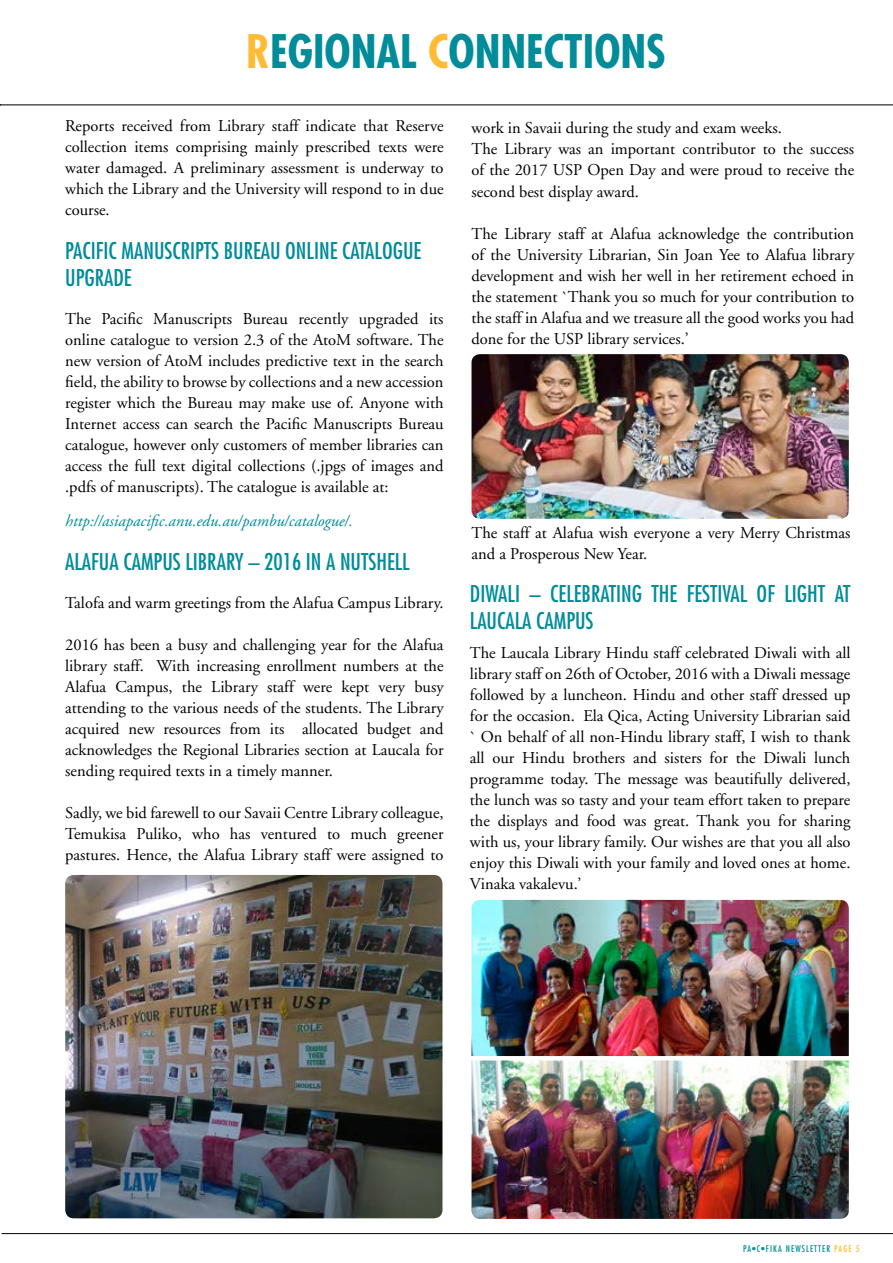
<style>
.page{position:relative;width:893px;height:1263px;background:#fff}
.page>*{position:absolute;margin:0;border:0;box-sizing:border-box;transform-origin:0 0}
.t1{font:700 condensed 45px "Futura";color:#008c99}
.t2{font:condensed 22.5px "Futura";color:#008c99}
.t3{font:16.5px/21px "Adobe Garamond";color:#000;text-align:justify}
.t4{font:italic 16.5px "Adobe Garamond";color:#008c99}
.t5{font:condensed 9px "Futura";letter-spacing:.12em;color:#008c99}
.s1{color:#ffbb36}
</style>
<div class="page">
<hr style="left:0;top:104px;width:893px;height:1px;background:#000">
<hr style="left:2px;top:1233px;width:891px;height:1px;background:#000">
<img style="left:65px;top:875px;width:377px;height:343px">
<img style="left:471px;top:354px;width:378px;height:165px">
<img style="left:471px;top:900px;width:378px;height:156px">
<img style="left:471px;top:1060px;width:378px;height:159px">
<h1 class="t1" style="left:246px;top:22px;width:89px"><span class="s1">R</span>EGIONAL</h1>
<h1 class="t1" style="left:428px;top:22px;width:43px"><span class="s1">C</span>ONNECTIONS</h1>
<p class="t3" style="left:65px;top:116px;width:380px">Reports received from Library staff indicate that Reserve collection items comprising mainly prescribed texts were water damaged. A preliminary assessment is underway to which the Library and the University will respond to in due course.</p>
<h2 class="t2" style="left:65px;top:237px;width:17px">PACIFIC</h2>
<h2 class="t2" style="left:121px;top:237px;width:52px">MANUSCRIPTS</h2>
<h2 class="t2" style="left:224px;top:237px;width:71px">BUREAU ONLINE</h2>
<h2 class="t2" style="left:342px;top:237px;width:78px">CATALOGUE</h2>
<h2 class="t2" style="left:65px;top:264px;width:11px">UPGRA</h2>
<h2 class="t2" style="left:113px;top:264px;width:17px">DE</h2>
<p class="t3" style="left:65px;top:309px;width:380px">The Pacific Manuscripts Bureau recently upgraded its online catalogue to version 2.3 of the AtoM software. The new version of AtoM includes predictive text in the search field, the ability to browse by collections and a new accession register which the Bureau may make use of. Anyone with Internet access can search the Pacific Manuscripts Bureau catalogue, however only customers of member libraries can access the full text digital collections (.jpgs of images and .pdfs of manuscripts). The catalogue is available at:</p>
<p class="t4" style="left:65px;top:512px;width:289px">http://asiapacific.anu.edu.au/pambu/catalogue/.</p>
<h2 class="t2" style="left:65px;top:547px;width:330px">ALAFUA CAMPUS LIBRARY – 2016 IN A N UTSHELL</h2>
<p class="t3" style="left:65px;top:593px;width:380px">Talofa and warm greetings from the Alafua Campus Library.</p>
<p class="t3" style="left:65px;top:635px;width:380px">2016 has been a busy and challenging year for the Alafua library staff. With increasing enrollment numbers at the Alafua Campus, the Library staff were kept very busy attending to the various needs of the students. The Library acquired new resources from its allocated budget and acknowledges the Regional Libraries section at Laucala for sending required texts in a timely manner.</p>
<p class="t3" style="left:65px;top:803px;width:380px">Sadly, we bid farewell to our Savaii Centre Library colleague, Temukisa Puliko, who has ventured to much greener pastures. Hence, the Alafua Library staff were assigned to</p>
<p class="t3" style="left:471px;top:118px;width:384px;text-align:left">work in Savaii during the study and exam weeks.<br>The Library was an important contributor to the success of the 2017 USP Open Day and were proud to receive the second best display award.</p>
<p class="t3" style="left:471px;top:223px;width:384px">The Library staff at Alafua acknowledge the contribution of the University Librarian, Sin Joan Yee to Alafua library development and wish her well in her retirement echoed in the statement `Thank you so much for your contribution to the staff in Alafua and we treasure all the good works you had done for the USP library services.’</p>
<p class="t3" style="left:471px;top:523px;width:380px">The staff at Alafua wish everyone a very Merry Christmas and a Prosperous New Year.</p>
<h2 class="t2" style="left:470px;top:579px;width:9px">DIWALI</h2>
<h2 class="t2" style="left:529px;top:579px;width:71px">– CELEBRATING</h2>
<h2 class="t2" style="left:652px;top:579px;width:43px">THE FESTI</h2>
<h2 class="t2" style="left:722px;top:579px;width:122px">VAL OF LIGHT AT</h2>
<h2 class="t2" style="left:470px;top:606px;width:37px">LAUCALA</h2>
<h2 class="t2" style="left:536px;top:606px;width:56px">CAMPUS</h2>
<p class="t3" style="left:470px;top:643px;width:382px">The Laucala Library Hindu staff celebrated Diwali with all library staff on 26th of October, 2016 with a Diwali message followed by a luncheon. Hindu and other staff dressed up for the occasion. Ela Qica, Acting University Librarian said ` On behalf of all non-Hindu library staff, I wish to thank all our Hindu brothers and sisters for the Diwali lunch programme today. The message was beautifully delivered, the lunch was so tasty and your team effort taken to prepare the displays and food was great. Thank you for sharing with us, your library family. Our wishes are that you all also enjoy this Diwali with your family and loved ones at home.<br>Vinaka vakalevu.’</p>
<p class="t5" style="left:743px;top:1243px;width:118px">PA•C•FIKA NEWSLETTER <span class="s1">PAGE 5</span></p>
</div>
